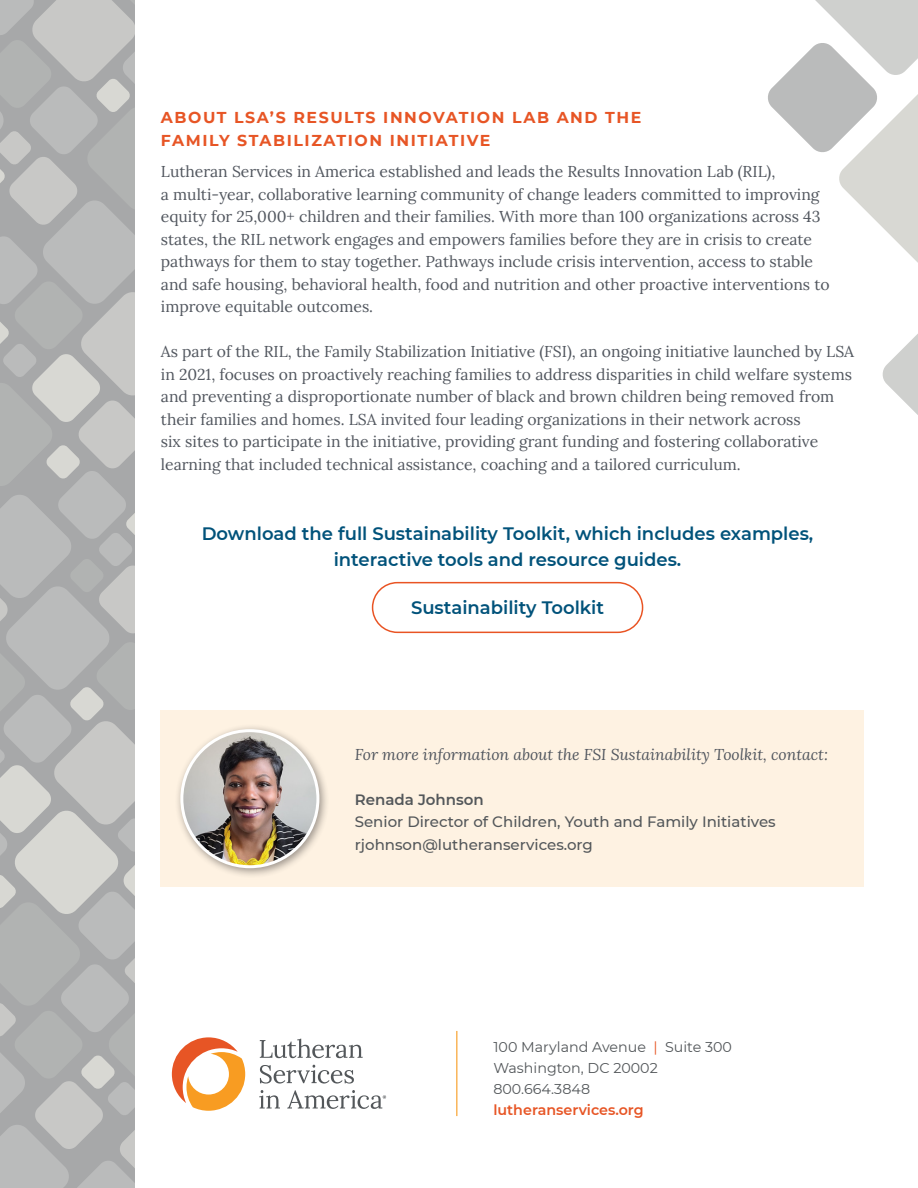
<style>
.page{position:relative;width:918px;height:1188px;background:#fff}
.page>*{position:absolute;margin:0;border:0;box-sizing:border-box;transform-origin:0 0}
.t1{font:600 18px/25.5px "Montserrat";color:#00527a;text-align:center}
.t2{font:15.75px/22.5px "Lora";color:#52575f}
.t3{font:700 15.75px/22.5px "Montserrat";letter-spacing:.1em;color:#e75525}
.t4{font:italic 15.75px "Lora";color:#52575f}
.t5{font:500 15px "Montserrat";color:#53575a}
.t6{font:600 15px "Montserrat";color:#53575a}
.t7{font:14.25px "Montserrat";color:#53575a}
.t8{font:600 14.25px "Montserrat";color:#e75525}
.s1{color:#e75525}
</style>
<div class="page">
<div style="left:161px;top:711px;width:703px;height:176px;background:#fef2e2"></div>
<svg style="left:0;top:0;width:135px;height:1188px;background:#b7b8b7"></svg>
<svg style="left:172px;top:1037px;width:73px;height:74px"></svg>
<svg style="left:260px;top:1039px;width:103px;height:19px"></svg>
<svg style="left:260px;top:1065px;width:94px;height:19px"></svg>
<svg style="left:259px;top:1090px;width:21px;height:18px"></svg>
<svg style="left:287px;top:1090px;width:99px;height:19px"></svg>
<hr style="left:456px;top:1031px;width:1px;height:85px;background:#f89c22">
<div style="left:372px;top:582px;width:271px;height:51px;border:2px solid #e95424;border-radius:25px"></div>
<svg style="left:768px;top:0;width:150px;height:415px"></svg>
<div style="left:175px;top:724px;width:155px;height:155px;background:#231f20;opacity:.45"></div>
<img style="left:182px;top:731px;width:136px;height:136px;border-radius:68px">
<div style="left:180px;top:729px;width:139px;height:139px;border:3px solid #fff;border-radius:50%"></div>
<p class="t3" style="left:161px;top:106px;width:482px">ABOUT LSA’S RESULTS INNOVATION LAB AND THE<br>FAMILY STABILIZATION INITIATIVE</p>
<p class="t2" style="left:161px;top:159px;width:616px">Lutheran Services in America established and leads the Results Innovation Lab (RIL),</p>
<p class="t2" style="left:161px;top:182px;width:670px">a multi-year, collaborative learning community of change leaders committed to improving equity for 25,000+ children and their families. With more than 100 organizations across 43 states, the RIL network engages and empowers families before they are in crisis to create pathways for them to stay together. Pathways include crisis intervention, access to stable and safe housing, behavioral health, food and nutrition and other proactive interventions to improve equitable outcomes.</p>
<p class="t2" style="left:161px;top:339px;width:695px">As part of the RIL, the Family Stabilization Initiative (FSI), an ongoing initiative launched by LSA in 2021, focuses on proactively reaching families to address disparities in child welfare systems and preventing a disproportionate number of black and brown children being removed from their families and homes. LSA invited four leading organizations in their network across<br>six sites to participate in the initiative, providing grant funding and fostering collaborative learning that included technical assistance, coaching and a tailored curriculum.</p>
<p class="t1" style="left:202px;top:520px;width:613px">Download the full Sustainability Toolkit, which includes examples, interactive tools and resource guides.</p>
<p class="t1" style="left:411px;top:594px;width:195px">Sustainability Toolkit</p>
<p class="t4" style="left:355px;top:743px;width:475px">For more information about the FSI Sustainability Toolkit, contact:</p>
<p class="t6" style="left:355px;top:789px;width:131px">Renada Johnson</p>
<p class="t5" style="left:355px;top:811px;width:422px">Senior Director of Children, Youth and Family Initiatives</p>
<p class="t5" style="left:355px;top:834px;width:240px">rjohnson@lutheranservices.org</p>
<p class="t7" style="left:493px;top:1037px;width:240px">100 Maryland Avenue <span class="s1">|</span> Suite 300</p>
<p class="t7" style="left:493px;top:1058px;width:166px">Washington, DC 20002</p>
<p class="t7" style="left:493px;top:1079px;width:98px">800.664.3848</p>
<p class="t8" style="left:493px;top:1099px;width:152px">lutheranservices.org</p>
</div>
